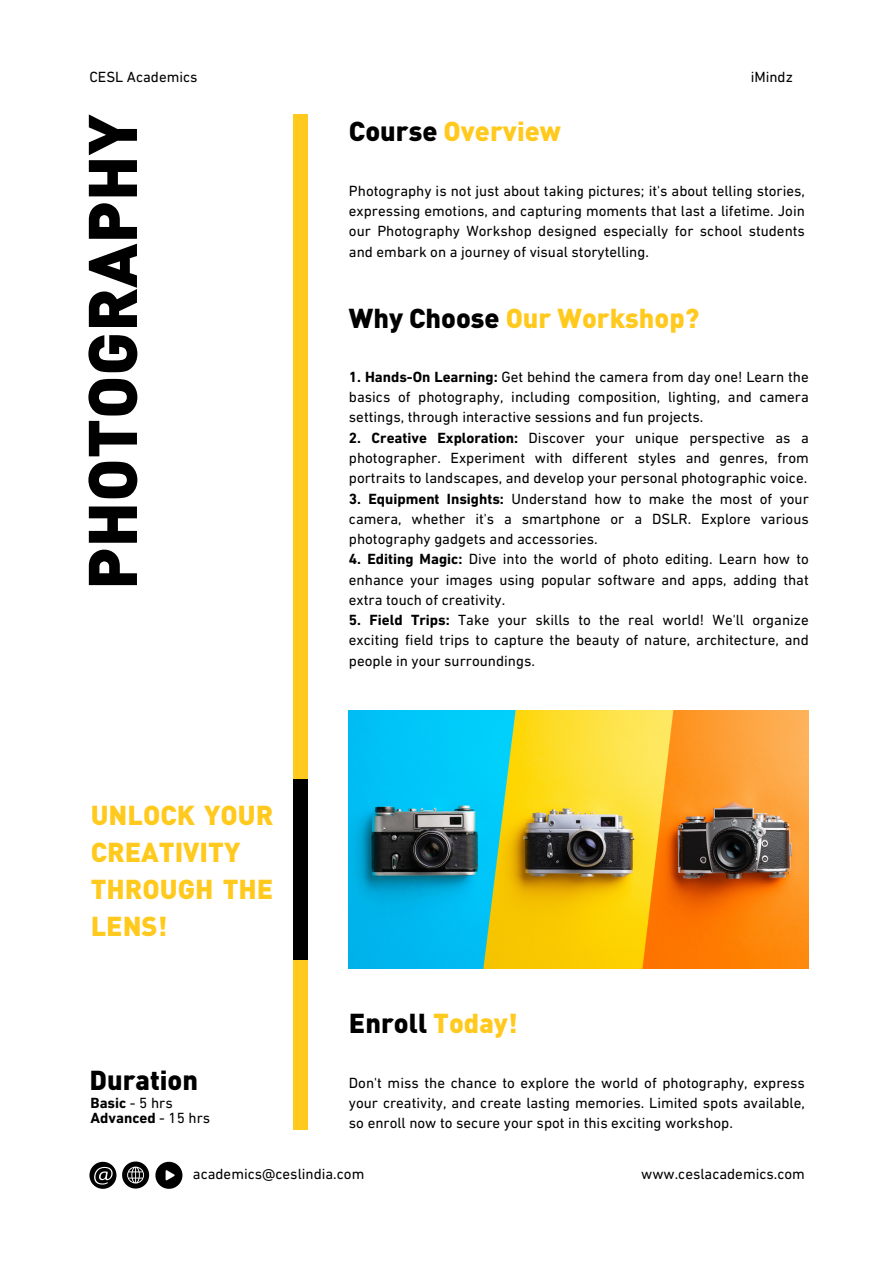
<style>
.page{position:relative;width:894px;height:1264px;background:#fff}
.page>*{position:absolute;margin:0;border:0;box-sizing:border-box;transform-origin:0 0}
.t1{font:900 67.5px "DIN Pro";color:#000}
.t2{font:900 27px/37.2px "DIN Pro";color:#ffc91d}
.t3{font:900 27px "DIN Pro";color:#000}
.t4{font:15px/20.2px "DIN Next LT Pro";color:#000;text-align:justify}
.t5{font:700 15px "DIN Next LT Pro";color:#000}
.s1{font-weight:400}
.s2{color:#000}
.s3{font-weight:700}
.s4{color:#ffc91d}
</style>
<div class="page">
<img style="left:349px;top:710px;width:459px;height:258px">
<div style="left:293px;top:114px;width:15px;height:1015px;background:#ffc91d"></div>
<div style="left:293px;top:779px;width:15px;height:180px;background:#000"></div>
<svg style="left:89px;top:1161px;width:27px;height:27px"></svg>
<svg style="left:122px;top:1161px;width:27px;height:27px"></svg>
<svg style="left:155px;top:1161px;width:27px;height:27px"></svg>
<p class="t4" style="left:89px;top:68px;width:110px">CESL Academics</p>
<p class="t4" style="left:750px;top:68px;width:44px">iMindz</p>
<p class="t1" style="left:67px;top:590px;width:477px;rotate:-90deg">PHOTOGRAPHY</p>
<p class="t2" style="left:91px;top:794px;width:184px">UNLOCK YOUR<br>CREATIVITY<br>THROUGH THE<br>LENS!</p>
<p class="t3" style="left:89px;top:1062px;width:110px">Duration</p>
<p class="t5" style="left:90px;top:1096px;width:84px">Basic <span class="s1">- 5 hrs</span></p>
<p class="t5" style="left:90px;top:1111px;width:121px">Advanced <span class="s1">- 15 hrs</span></p>
<p class="t2" style="left:349px;top:112px;width:213px"><span class="s2">Course</span> Overview</p>
<p class="t4" style="left:349px;top:182px;width:457px">Photography is not just about taking pictures; it's about telling stories, expressing emotions, and capturing moments that last a lifetime. Join our Photography Workshop designed especially for school students and embark on a journey of visual storytelling.</p>
<p class="t2" style="left:349px;top:298px;width:352px"><span class="s2">Why Choose</span> Our Workshop?</p>
<p class="t4" style="left:349px;top:368px;width:461px"><span class="s3">1. Hands-On Learning:</span> Get behind the camera from day one! Learn the basics of photography, including composition, lighting, and camera settings, through interactive sessions and fun projects.</p>
<p class="t4" style="left:349px;top:429px;width:461px"><span class="s3">2. Creative Exploration:</span> Discover your unique perspective as a photographer. Experiment with different styles and genres, from portraits to landscapes, and develop your personal photographic voice.</p>
<p class="t4" style="left:349px;top:489px;width:461px"><span class="s3">3. Equipment Insights:</span> Understand how to make the most of your camera, whether it's a smartphone or a DSLR. Explore various photography gadgets and accessories.</p>
<p class="t4" style="left:349px;top:550px;width:461px"><span class="s3">4. Editing Magic:</span> Dive into the world of photo editing. Learn how to enhance your images using popular software and apps, adding that extra touch of creativity.</p>
<p class="t4" style="left:349px;top:611px;width:461px"><span class="s3">5. Field Trips:</span> Take your skills to the real world! We'll organize exciting field trips to capture the beauty of nature, architecture, and people in your surroundings.</p>
<p class="t3" style="left:349px;top:1005px;width:170px">Enroll <span class="s4">Today!</span></p>
<p class="t4" style="left:349px;top:1073px;width:457px">Don't miss the chance to explore the world of photography, express your creativity, and create lasting memories. Limited spots available, so enroll now to secure your spot in this exciting workshop.</p>
<p class="t4" style="left:193px;top:1165px;width:173px">academics@ceslindia.com</p>
<p class="t4" style="left:641px;top:1165px;width:165px">www.ceslacademics.com</p>
</div>
